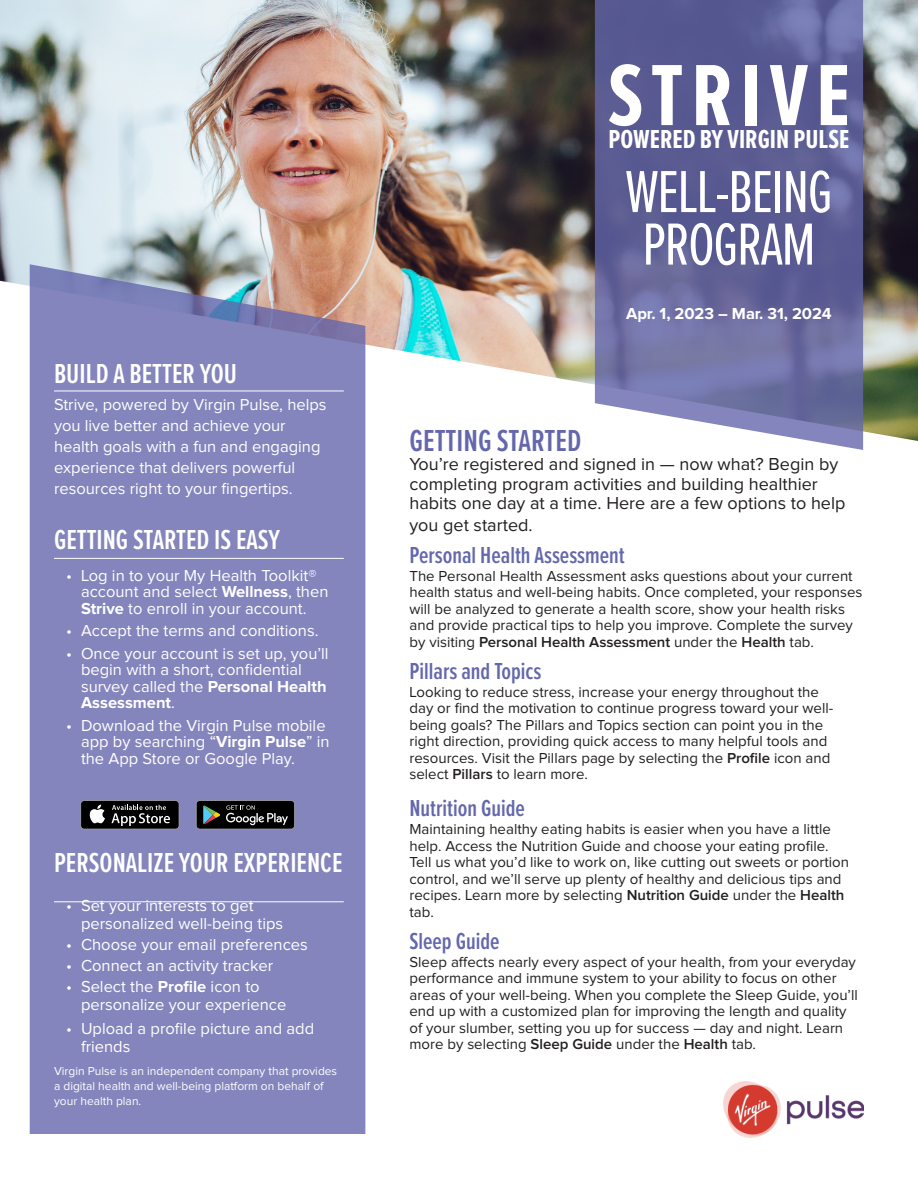
<style>
.page{position:relative;width:918px;height:1188px;background:#fff}
.page>*{position:absolute;margin:0;border:0;box-sizing:border-box;transform-origin:0 0}
.t1{font:700 90px "Proxima Nova Ex Cn";letter-spacing:.09em;color:#fff}
.t2{font:61.5px "Proxima Nova Ex Cn";letter-spacing:-.025em;color:#fff}
.t3{font:600 31.5px "Proxima Nova Ex Cn";color:#6467ac}
.t4{font:600 28.5px "Proxima Nova Ex Cn";color:#fff}
.t5{font:700 27px "Proxima Nova Ex Cn";color:#fff}
.t6{font:600 24px "Proxima Nova Ex Cn";color:#6467ac}
.t7{font:18px/19.5px "Proxima Nova";color:#231f20}
.t8{font:16.5px/16.5px "Proxima Nova";color:#fff}
.t9{font:700 16.5px "Proxima Nova";letter-spacing:-.005em;color:#fff}
.t10{font:15px/16.5px "Proxima Nova";color:#231f20}
.t11{font:12px/15px "Proxima Nova";color:#fff}
.s1{font-weight:700}
.s2{font-weight:600}
</style>
<div class="page">
<img style="left:0;top:0;width:918px;height:441px">
<svg style="left:595px;top:0;width:268px;height:450px;fill:#5d5e93"></svg>
<div style="left:30px;top:264px;width:335px;height:870px;background:#8385bc"></div>
<svg style="left:80px;top:800px;width:99px;height:29px"></svg>
<svg style="left:196px;top:800px;width:99px;height:29px"></svg>
<hr style="left:54px;top:901px;width:290px;height:1px;background:#fff">
<hr style="left:54px;top:558px;width:290px;height:1px;background:#fff">
<hr style="left:54px;top:391px;width:290px;height:1px;background:#fff">
<img style="left:724px;top:1082px;width:140px;height:56px">
<p class="t4" style="left:54px;top:352px;width:185px">BUILD A BETTER YOU</p>
<p class="t8" style="left:54px;top:394px;width:274px;line-height:21.1px">Strive, powered by Virgin Pulse, helps you live better and achieve your health goals with a fun and engaging experience that delivers powerful resources right to your fingertips.</p>
<p class="t4" style="left:54px;top:519px;width:228px">GETTING STARTED IS EASY</p>
<p class="t8" style="left:81px;top:567px;width:249px;text-indent:-15px">• Log in to your My Health Toolkit® account and select <span class="s1">Wellness</span>, then<br><span class="s1">Strive</span> to enroll in your account.</p>
<p class="t8" style="left:66px;top:623px;width:254px">• Accept the terms and conditions.</p>
<p class="t8" style="left:81px;top:645px;width:249px;text-indent:-15px">• Once your account is set up, you’ll begin with a short, confidential survey called the <span class="s1">Personal Health<br>Assessment</span>.</p>
<p class="t8" style="left:81px;top:717px;width:250px;text-indent:-15px">• Download the Virgin Pulse mobile app by searching “<span class="s1">Virgin Pulse</span>” in the App Store or Google Play.</p>
<p class="t4" style="left:54px;top:842px;width:290px">PERSONALIZE YOUR EXPERIENCE</p>
<p class="t8" style="left:81px;top:897px;width:204px;line-height:18px;text-indent:-15px">• Set your interests to get personalized well-being tips</p>
<p class="t8" style="left:66px;top:937px;width:243px">• Choose your email preferences</p>
<p class="t8" style="left:66px;top:958px;width:209px">• Connect an activity tracker</p>
<p class="t8" style="left:81px;top:978px;width:207px;line-height:18px;text-indent:-15px">• Select the <span class="s1">Profile</span> icon to personalize your experience</p>
<p class="t8" style="left:81px;top:1020px;width:235px;line-height:18px;text-indent:-15px">• Upload a profile picture and add friends</p>
<p class="t11" style="left:54px;top:1063px;width:285px">Virgin Pulse is an independent company that provides a digital health and well-being platform on behalf of your health plan.</p>
<p class="t1" style="left:608px;top:30px;width:244px">STRIVE</p>
<p class="t5" style="left:609px;top:119px;width:242px">POWERED BY VIRGIN PULSE</p>
<p class="t2" style="left:625px;top:147px;width:209px">WELL-BEING</p>
<p class="t2" style="left:642px;top:199px;width:175px">PROGRAM</p>
<p class="t9" style="left:626px;top:304px;width:207px">Apr. 1, 2023 – Mar. 31, 2024</p>
<p class="t3" style="left:410px;top:418px;width:173px">GETTING STARTED</p>
<p class="t7" style="left:410px;top:455px;width:437px">You’re registered and signed in — now what? Begin by completing program activities and building healthier habits one day at a time. Here are a few options to help</p>
<p class="t7" style="left:410px;top:516px;width:125px">you get started.</p>
<p class="t6" style="left:410px;top:537px;width:217px">Personal Health Assessment</p>
<p class="t10" style="left:410px;top:568px;width:455px">The Personal Health Assessment asks questions about your current health status and well-being habits. Once completed, your responses will be analyzed to generate a health score, show your health risks and provide practical tips to help you improve. Complete the survey by visiting <span class="s2">Personal Health Assessment</span> under the <span class="s2">Health</span> tab.</p>
<p class="t6" style="left:410px;top:653px;width:133px">Pillars and Topics</p>
<p class="t10" style="left:410px;top:684px;width:425px">Looking to reduce stress, increase your energy throughout the day or find the motivation to continue progress toward your well&shy;being goals? The Pillars and Topics section can point you in the right direction, providing quick access to many helpful tools and resources. Visit the Pillars page by selecting the <span class="s2">Profile</span> icon and select <span class="s2">Pillars</span> to learn more.</p>
<p class="t6" style="left:410px;top:791px;width:117px">Nutrition Guide</p>
<p class="t10" style="left:410px;top:821px;width:441px">Maintaining healthy eating habits is easier when you have a little help. Access the Nutrition Guide and choose your eating profile.<br>Tell us what you’d like to work on, like cutting out sweets or portion control, and we’ll serve up plenty of healthy and delicious tips and recipes. Learn more by selecting <span class="s2">Nutrition Guide</span> under the <span class="s2">Health </span>tab.</p>
<p class="t6" style="left:410px;top:923px;width:92px">Sleep Guide</p>
<p class="t10" style="left:410px;top:954px;width:448px">Sleep affects nearly every aspect of your health, from your everyday</p>
<p class="t10" style="left:410px;top:970px;width:450px">performance and immune system to your ability to focus on other areas of your well-being. When you complete the Sleep Guide, you’ll end up with a customized plan for improving the length and quality of your slumber, setting you up for success — day and night. Learn more by selecting <span class="s2">Sleep Guide</span> under the <span class="s2">Health</span> tab.</p>
</div>
